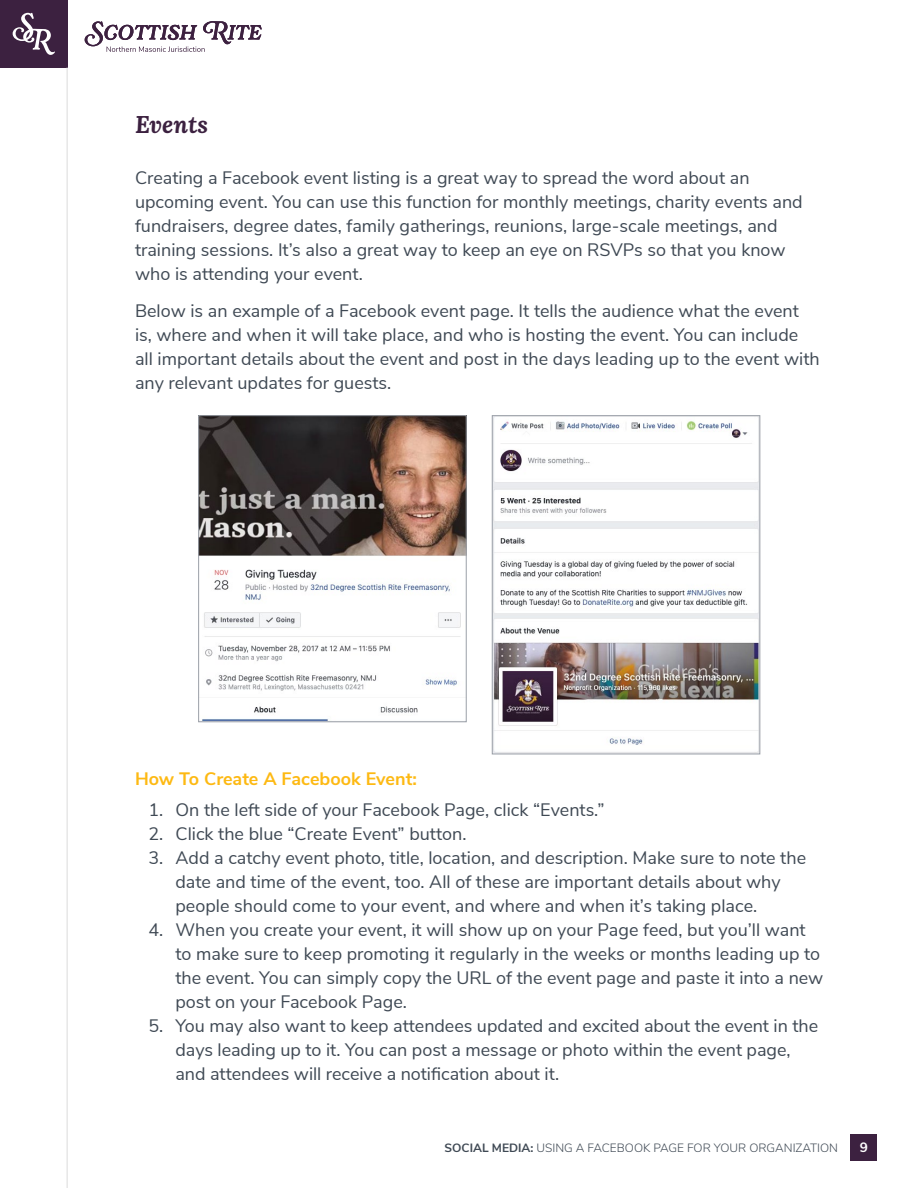
<style>
.page{position:relative;width:918px;height:1188px;background:#fff}
.page>*{position:absolute;margin:0;border:0;box-sizing:border-box;transform-origin:0 0}
.t1{font:italic 700 24px "Lora";color:#3c2140}
.t2{font:18px/24px "Nunito Sans";color:#3f4954}
.t3{font:700 18px "Nunito Sans";color:#fdb913}
.t4{font:700 13.5px "Nunito Sans";color:#fff}
.t5{font:300 12px "Nunito Sans";color:#3f4954}
.s1{font-weight:700}
</style>
<div class="page">
<div style="left:0;top:0;width:68px;height:68px;background:#3c2140"></div>
<svg style="left:13px;top:13px;width:42px;height:42px"></svg>
<hr style="left:67px;top:68px;width:1px;height:1120px;background:#dbdbdb">
<div style="left:850px;top:1134px;width:28px;height:27px;background:#3c2140"></div>
<svg style="left:85px;top:21px;width:177px;height:31px"></svg>
<img style="left:494px;top:417px;width:264px;height:335px">
<div style="left:492px;top:415px;width:268px;height:339px;border:1px solid #9ba0a8"></div>
<img style="left:200px;top:417px;width:265px;height:303px">
<div style="left:198px;top:415px;width:269px;height:307px;border:1px solid #9ba0a8"></div>
<h1 class="t1" style="left:135px;top:107px;width:75px">Events</h1>
<p class="t2" style="left:135px;top:164px;width:669px">Creating a Facebook event listing is a great way to spread the word about an upcoming event. You can use this function for monthly meetings, charity events and fundraisers, degree dates, family gatherings, reunions, large-scale meetings, and training sessions. It’s also a great way to keep an eye on RSVPs so that you know who is attending your event.</p>
<p class="t2" style="left:135px;top:298px;width:686px">Below is an example of a Facebook event page. It tells the audience what the event is, where and when it will take place, and who is hosting the event. You can include all important details about the event and post in the days leading up to the event with any relevant updates for guests.</p>
<p class="t3" style="left:135px;top:766px;width:283px">How To Create A Facebook Event:</p>
<p class="t2" style="left:148px;top:796px;width:458px">1. On the left side of your Facebook Page, click “Events.”</p>
<p class="t2" style="left:148px;top:820px;width:320px">2. Click the blue “Create Event” button.</p>
<p class="t2" style="left:176px;top:844px;width:632px;text-indent:-27px">3. Add a catchy event photo, title, location, and description. Make sure to note the date and time of the event, too. All of these are important details about why people should come to your event, and where and when it’s taking place.</p>
<p class="t2" style="left:176px;top:916px;width:649px;text-indent:-27px">4. When you create your event, it will show up on your Page feed, but you’ll want to make sure to keep promoting it regularly in the weeks or months leading up to the event. You can simply copy the URL of the event page and paste it into a new post on your Facebook Page.</p>
<p class="t2" style="left:176px;top:1012px;width:644px;text-indent:-27px">5. You may also want to keep attendees updated and excited about the event in the days leading up to it. You can post a message or photo within the event page, and attendees will receive a notification about it.</p>
<p class="t5" style="left:445px;top:1139px;width:395px"><span class="s1">SOCIAL MEDIA:</span> USING A FACEBOOK PAGE FOR YOUR ORGANIZATION</p>
<p class="t4" style="left:860px;top:1137px;width:10px">9</p>
</div>
